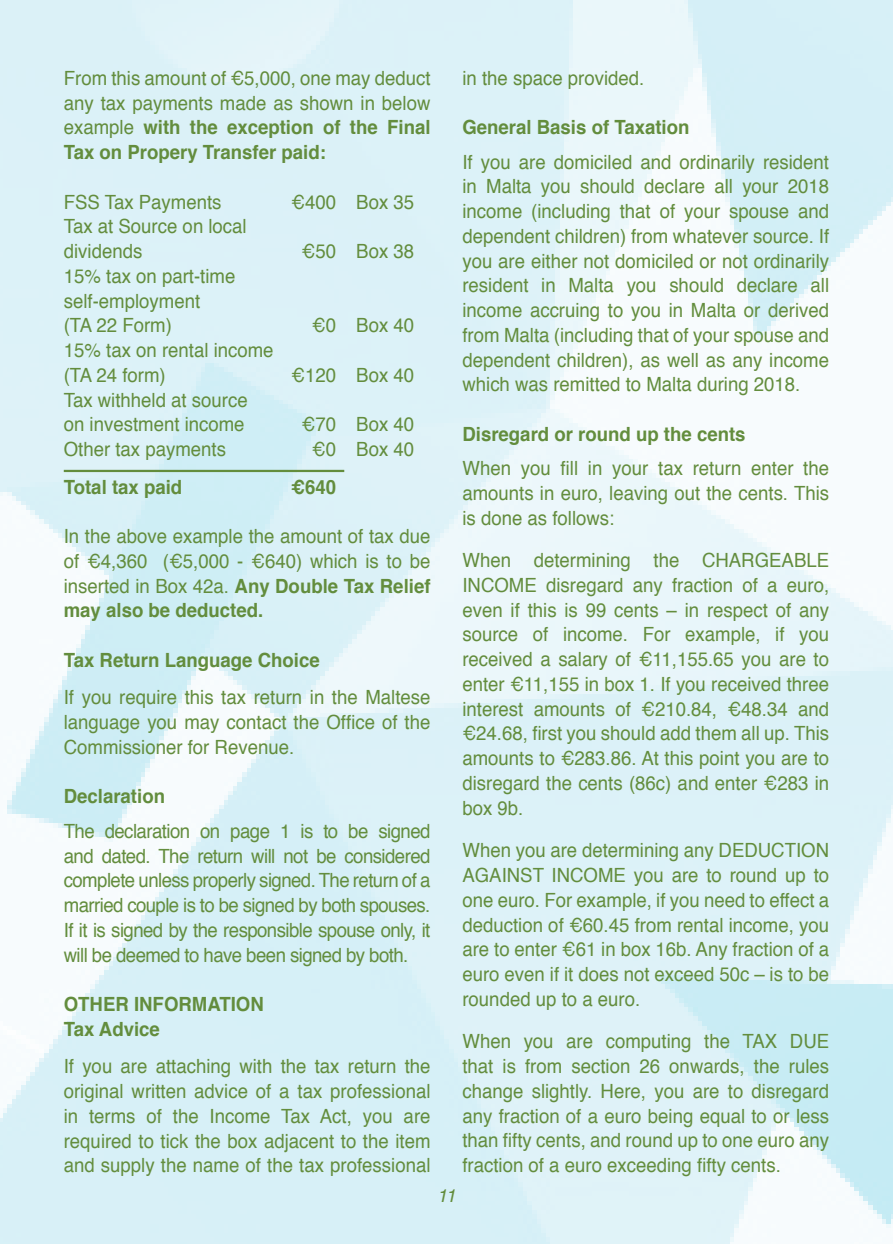
<style>
.page{position:relative;width:893px;height:1244px;background:#fff}
.page>*{position:absolute;margin:0;border:0;box-sizing:border-box;transform-origin:0 0}
.t1{font:19.57px/24.8px "Helvetica";color:#638d3d;text-align:justify;scale:.95 1}
.t2{font:700 19.57px/24.8px "Helvetica";color:#638d3d;scale:.95 1}
.t3{font:italic 18px "Helvetica";color:#638d3d}
.s1{font-weight:700}
</style>
<div class="page">
<hr style="left:64px;top:470px;width:280px;height:2px;background:#638d3d">
<p class="t1" style="left:64px;top:66px;width:388px">From this amount of €5,000, one may deduct any tax payments made as shown in below example <span class="s1">with the exception of the Final Tax on Propery Transfer paid:</span></p>
<p class="t1" style="left:64px;top:190px;width:168px">FSS Tax Payments</p>
<p class="t1" style="left:291px;top:190px;width:131px">€400 Box 35</p>
<p class="t1" style="left:64px;top:215px;width:194px">Tax at Source on local dividends</p>
<p class="t1" style="left:302px;top:239px;width:120px">€50 Box 38</p>
<p class="t1" style="left:64px;top:264px;width:182px;text-align:left">15% tax on part-time self-employment<br>(TA 22 Form)</p>
<p class="t1" style="left:64px;top:338px;width:222px">15% tax on rental income (TA 24 form)</p>
<p class="t1" style="left:64px;top:388px;width:195px">Tax withheld at source on investment income</p>
<p class="t1" style="left:312px;top:314px;width:109px">€0 Box 40</p>
<p class="t1" style="left:291px;top:363px;width:131px">€120 Box 40</p>
<p class="t1" style="left:302px;top:413px;width:120px">€70 Box 40</p>
<p class="t1" style="left:64px;top:437px;width:172px">Other tax payments</p>
<p class="t1" style="left:312px;top:437px;width:109px">€0 Box 40</p>
<p class="t2" style="left:64px;top:474px;width:126px">Total tax paid</p>
<p class="t2" style="left:291px;top:474px;width:49px">€640</p>
<p class="t1" style="left:64px;top:524px;width:388px">In the above example the amount of tax due of €4,360 (€5,000 - €640) which is to be inserted in Box 42a. <span class="s1">Any Double Tax Relief may also be deducted.</span></p>
<p class="t2" style="left:64px;top:648px;width:271px">Tax Return Language Choice</p>
<p class="t1" style="left:64px;top:686px;width:387px">If you require this tax return in the Maltese language you may contact the Office of the Commissioner for Revenue.</p>
<p class="t2" style="left:64px;top:784px;width:108px">Declaration</p>
<p class="t1" style="left:64px;top:819px;width:387px">The declaration on page 1 is to be signed and dated. The return will not be considered complete unless properly signed. The return of a married couple is to be signed by both spouses.<br>If it is signed by the responsible spouse only, it will be deemed to have been signed by both.</p>
<p class="t2" style="left:64px;top:992px;width:212px">OTHER INFORMATION<br>Tax Advice</p>
<p class="t1" style="left:64px;top:1054px;width:388px">If you are attaching with the tax return the original written advice of a tax professional in terms of the Income Tax Act, you are required to tick the box adjacent to the item and supply the name of the tax professional</p>
<p class="t1" style="left:462px;top:66px;width:193px">in the space provided.</p>
<p class="t2" style="left:462px;top:115px;width:240px">General Basis of Taxation</p>
<p class="t1" style="left:462px;top:150px;width:387px">If you are domiciled and ordinarily resident in Malta you should declare all your 2018 income (including that of your spouse and dependent children) from whatever source. If you are either not domiciled or not ordinarily resident in Malta you should declare all income accruing to you in Malta or derived from Malta (including that of your spouse and dependent children), as well as any income which was remitted to Malta during 2018.</p>
<p class="t2" style="left:462px;top:422px;width:300px">Disregard or round up the cents</p>
<p class="t1" style="left:462px;top:456px;width:387px">When you fill in your tax return enter the amounts in euro, leaving out the cents. This is done as follows:</p>
<p class="t1" style="left:462px;top:548px;width:387px">When determining the CHARGEABLE INCOME disregard any fraction of a euro, even if this is 99 cents – in respect of any source of income. For example, if you received a salary of €11,155.65 you are to enter €11,155 in box 1. If you received three interest amounts of €210.84, €48.34 and €24.68, first you should add them all up. This amounts to €283.86. At this point you are to disregard the cents (86c) and enter €283 in box 9b.</p>
<p class="t1" style="left:462px;top:838px;width:388px">When you are determining any DEDUCTION AGAINST INCOME you are to round up to one euro. For example, if you need to effect a deduction of €60.45 from rental income, you are to enter €61 in box 16b. Any fraction of a euro even if it does not exceed 50c – is to be rounded up to a euro.</p>
<p class="t1" style="left:462px;top:1030px;width:387px">When you are computing the TAX DUE that is from section 26 onwards, the rules change slightly. Here, you are to disregard any fraction of a euro being equal to or less than fifty cents, and round up to one euro any fraction of a euro exceeding fifty cents.</p>
<p class="t3" style="left:437px;top:1182px;width:20px">11</p>
</div>
